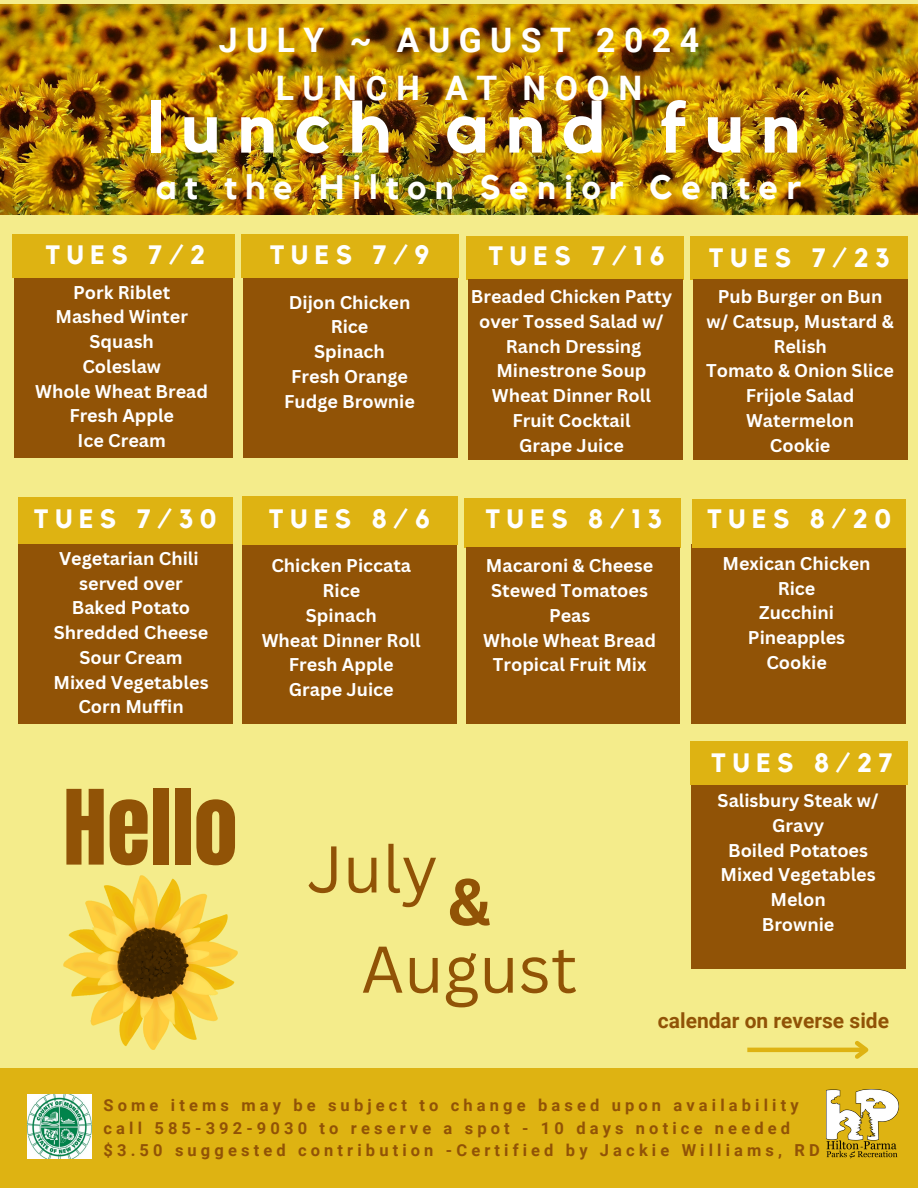
<style>
.page{position:relative;width:918px;height:1188px;background:#f4ec8b}
.page>*{position:absolute;margin:0;border:0;box-sizing:border-box;transform-origin:0 0}
.t1{font:88.2px "Anton";color:#915306}
.t2{font:700 71.4px "Kollektif";letter-spacing:.25em;color:#fff}
.t3{font:64.5px/67.5px "Canva Sans";color:#915306;text-align:center}
.t4{font:700 33.9px "Kollektif";letter-spacing:.25em;color:#fff}
.t5{font:700 33.75px/47.2px "Roboto";letter-spacing:.25em;color:#fff;text-align:center}
.t6{font:700 26.55px "Kollektif";letter-spacing:.25em;color:#fff}
.t7{font:700 21px "Roboto";color:#915306}
.t8{font:700 18px/24.8px "Canva Sans";color:#fff;text-align:center}
.t9{font:700 16.5px "Roboto";letter-spacing:.25em;color:#915306}
.s1{font-weight:700}
</style>
<div class="page">
<img style="left:0;top:4px;width:918px;height:211px">
<div style="left:12px;top:235px;width:222px;height:43px;background:#deb312"></div>
<div style="left:14px;top:278px;width:219px;height:180px;background:#915306"></div>
<hr style="left:747px;top:1048px;width:119px;height:4px;background:#deb312">
<svg style="left:851px;top:1041px;width:18px;height:18px"></svg>
<div style="left:0;top:1068px;width:918px;height:120px;background:#deb312"></div>
<img style="left:28px;top:1095px;width:64px;height:64px">
<img style="left:826px;top:1090px;width:72px;height:69px">
<div style="left:241px;top:235px;width:218px;height:43px;background:#deb312"></div>
<div style="left:243px;top:278px;width:215px;height:180px;background:#915306"></div>
<div style="left:466px;top:237px;width:218px;height:43px;background:#deb312"></div>
<div style="left:468px;top:280px;width:214px;height:180px;background:#915306"></div>
<div style="left:690px;top:237px;width:218px;height:43px;background:#deb312"></div>
<div style="left:693px;top:280px;width:214px;height:180px;background:#915306"></div>
<div style="left:19px;top:497px;width:214px;height:56px;background:#deb312"></div>
<div style="left:19px;top:545px;width:214px;height:179px;background:#915306"></div>
<div style="left:243px;top:534px;width:214px;height:190px;background:#915306"></div>
<div style="left:465px;top:498px;width:216px;height:50px;background:#deb312"></div>
<div style="left:466px;top:548px;width:214px;height:176px;background:#915306"></div>
<div style="left:692px;top:545px;width:214px;height:179px;background:#915306"></div>
<div style="left:692px;top:499px;width:213px;height:49px;background:#deb312"></div>
<div style="left:691px;top:778px;width:214px;height:191px;background:#915306"></div>
<div style="left:690px;top:741px;width:218px;height:44px;background:#deb312"></div>
<img style="left:63px;top:875px;width:175px;height:175px">
<div style="left:242px;top:496px;width:216px;height:49px;background:#deb312"></div>
<p class="t5" style="left:219px;top:17px;width:482px">JULY ~ AUGUST 2024<br>LUNCH AT NOON</p>
<p class="t2" style="left:147px;top:95px;width:654px">lunch and fun</p>
<p class="t4" style="left:156px;top:171px;width:647px">at the Hilton Senior Center</p>
<p class="t6" style="left:45px;top:242px;width:161px">TUES 7/2</p>
<p class="t6" style="left:270px;top:242px;width:161px">TUES 7/9</p>
<p class="t6" style="left:488px;top:243px;width:178px">TUES 7/16</p>
<h5 class="t8" style="left:73px;top:279px;width:98px">Pork Riblet</h5>
<h5 class="t8" style="left:56px;top:304px;width:134px">Mashed Winter<br>Squash</h5>
<h5 class="t8" style="left:82px;top:353px;width:80px">Coleslaw</h5>
<h5 class="t8" style="left:35px;top:378px;width:174px">Whole Wheat Bread</h5>
<p class="t8" style="left:69px;top:403px;width:106px">Fresh Apple</p>
<p class="t8" style="left:78px;top:428px;width:90px">Ice Cream</p>
<p class="t8" style="left:289px;top:289px;width:123px">Dijon Chicken</p>
<p class="t8" style="left:331px;top:314px;width:39px">Rice</p>
<p class="t8" style="left:314px;top:339px;width:72px">Spinach</p>
<h5 class="t8" style="left:291px;top:363px;width:118px">Fresh Orange</h5>
<h5 class="t8" style="left:284px;top:388px;width:132px">Fudge Brownie</h5>
<h5 class="t8" style="left:471px;top:284px;width:203px">Breaded Chicken Patty</h5>
<h5 class="t8" style="left:479px;top:309px;width:186px">over Tossed Salad w/</h5>
<p class="t8" style="left:506px;top:333px;width:137px">Ranch Dressing</p>
<p class="t8" style="left:496px;top:358px;width:152px">Minestrone Soup</p>
<p class="t8" style="left:492px;top:383px;width:161px">Wheat Dinner Roll</p>
<p class="t8" style="left:512px;top:408px;width:120px">Fruit Cocktail</p>
<p class="t8" style="left:519px;top:432px;width:106px">Grape Juice</p>
<p class="t6" style="left:709px;top:245px;width:182px">TUES 7/23</p>
<p class="t8" style="left:707px;top:284px;width:189px">Pub Burger on Bun w/ Catsup, Mustard &amp;<br>Relish</p>
<p class="t8" style="left:706px;top:358px;width:189px">Tomato &amp; Onion Slice</p>
<p class="t8" style="left:746px;top:383px;width:110px">Frijole Salad</p>
<p class="t8" style="left:746px;top:408px;width:110px">Watermelon</p>
<p class="t8" style="left:770px;top:432px;width:62px">Cookie</p>
<p class="t6" style="left:34px;top:506px;width:184px">TUES 7/30</p>
<p class="t6" style="left:485px;top:506px;width:178px">TUES 8/13</p>
<p class="t6" style="left:707px;top:507px;width:185px">TUES 8/20</p>
<h1 class="t6" style="left:269px;top:506px;width:163px">TUES 8/6</h1>
<p class="t8" style="left:59px;top:546px;width:141px">Vegetarian Chili</p>
<p class="t8" style="left:79px;top:570px;width:105px">served over</p>
<p class="t8" style="left:72px;top:595px;width:120px">Baked Potato</p>
<p class="t8" style="left:54px;top:620px;width:156px">Shredded Cheese</p>
<p class="t8" style="left:80px;top:645px;width:105px">Sour Cream</p>
<p class="t8" style="left:53px;top:669px;width:157px">Mixed Vegetables</p>
<p class="t8" style="left:78px;top:694px;width:107px">Corn Muffin</p>
<p class="t1" style="left:63px;top:764px;width:176px">Hello</p>
<p class="t8" style="left:271px;top:553px;width:141px">Chicken Piccata</p>
<p class="t8" style="left:322px;top:578px;width:39px">Rice</p>
<p class="t8" style="left:306px;top:603px;width:72px">Spinach</p>
<p class="t8" style="left:262px;top:627px;width:161px">Wheat Dinner Roll</p>
<p class="t8" style="left:289px;top:652px;width:106px">Fresh Apple</p>
<p class="t8" style="left:289px;top:677px;width:106px">Grape Juice</p>
<p class="t8" style="left:486px;top:553px;width:169px">Macaroni &amp; Cheese</p>
<h2 class="t8" style="left:491px;top:578px;width:158px">Stewed Tomatoes</h2>
<h2 class="t8" style="left:549px;top:603px;width:43px">Peas</h2>
<h5 class="t8" style="left:483px;top:627px;width:174px">Whole Wheat Bread</h5>
<p class="t8" style="left:493px;top:652px;width:155px">Tropical Fruit Mix</p>
<p class="t3" style="left:307px;top:834px;width:132px">July</p>
<p class="t3" style="left:361px;top:866px;width:218px"><span class="s1">&amp;<br></span>August</p>
<p class="t8" style="left:723px;top:550px;width:150px">Mexican Chicken</p>
<p class="t8" style="left:778px;top:575px;width:39px">Rice</p>
<p class="t8" style="left:759px;top:600px;width:76px">Zucchini</p>
<p class="t8" style="left:748px;top:625px;width:99px">Pineapples</p>
<h6 class="t8" style="left:766px;top:649px;width:62px">Cookie</h6>
<p class="t6" style="left:711px;top:750px;width:183px">TUES 8/27</p>
<p class="t8" style="left:718px;top:788px;width:162px">Salisbury Steak w/<br>Gravy</p>
<p class="t8" style="left:728px;top:837px;width:141px">Boiled Potatoes</p>
<p class="t8" style="left:721px;top:862px;width:157px">Mixed Vegetables</p>
<p class="t8" style="left:771px;top:887px;width:57px">Melon</p>
<p class="t8" style="left:762px;top:911px;width:74px">Brownie</p>
<p class="t7" style="left:658px;top:1009px;width:233px">calendar on reverse side</p>
<p class="t9" style="left:104px;top:1096px;width:697px">Some items may be subject to change based upon availability</p>
<p class="t9" style="left:104px;top:1119px;width:688px">call 585-392-9030 to reserve a spot - 10 days notice needed</p>
<p class="t9" style="left:104px;top:1141px;width:718px">$3.50 suggested contribution -Certified by Jackie Williams, RD</p>
</div>
